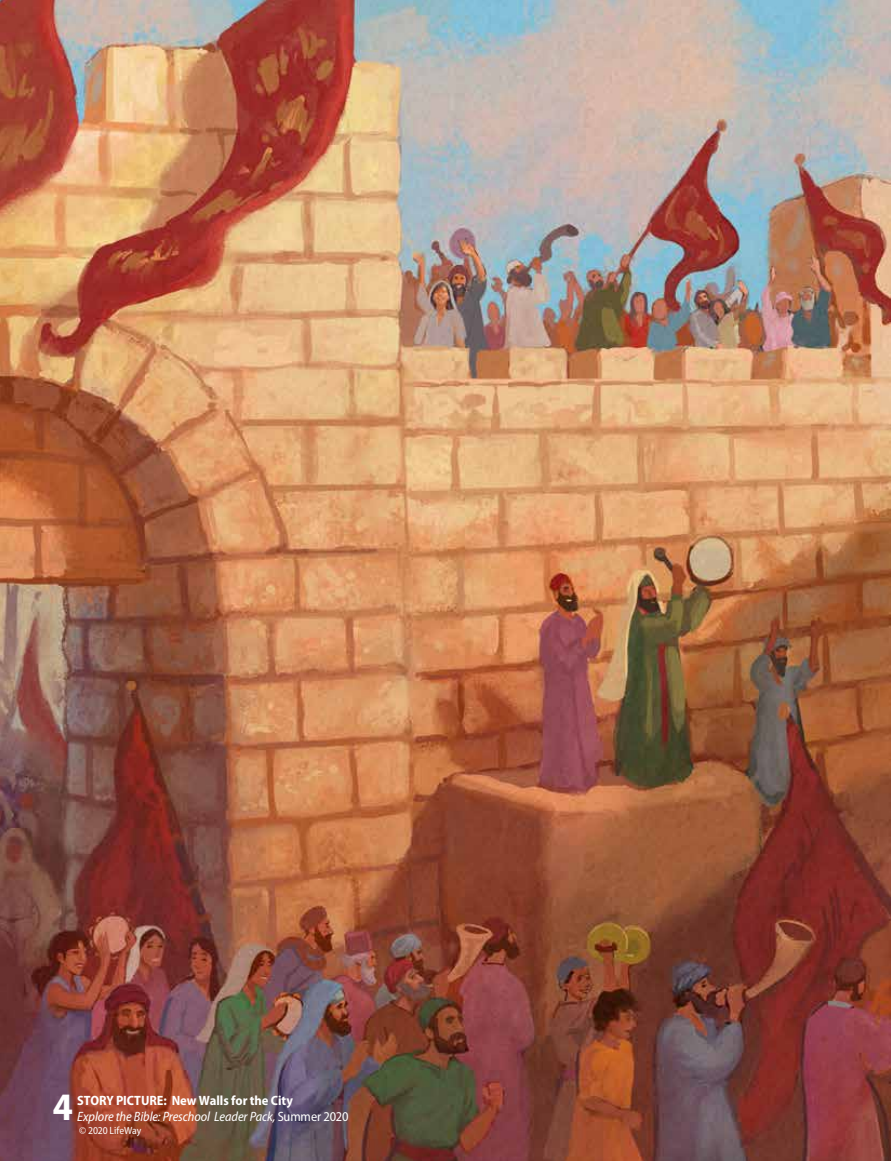
<style>
.page{position:relative;width:891px;height:1161px;background:#fff}
.page>*{position:absolute;margin:0;border:0;box-sizing:border-box;transform-origin:0 0}
.t1{font:700 semi-condensed 39px "Myriad Pro";color:#fff}
.t2{font:italic semi-condensed 13.5px/16.2px "Myriad Pro";letter-spacing:-.005em;color:#fff}
.t3{font:semi-condensed 10.5px "Myriad Pro";letter-spacing:-.005em;color:#fff}
.s1{font-weight:700;font-style:normal}
.s2{font-style:normal}
</style>
<div class="page">
<img style="left:0;top:0;width:891px;height:1161px">
<h1 class="t1" style="left:53px;top:1085px;width:22px">4</h1>
<p class="t2" style="left:77px;top:1093px;width:273px"><span class="s1">STORY PICTURE: New Walls for the City<br></span>Explore the Bible: Preschool Leader Pack, <span class="s2">Summer 2020</span></p>
<p class="t3" style="left:79px;top:1125px;width:64px">© 2020 LifeWay</p>
</div>
